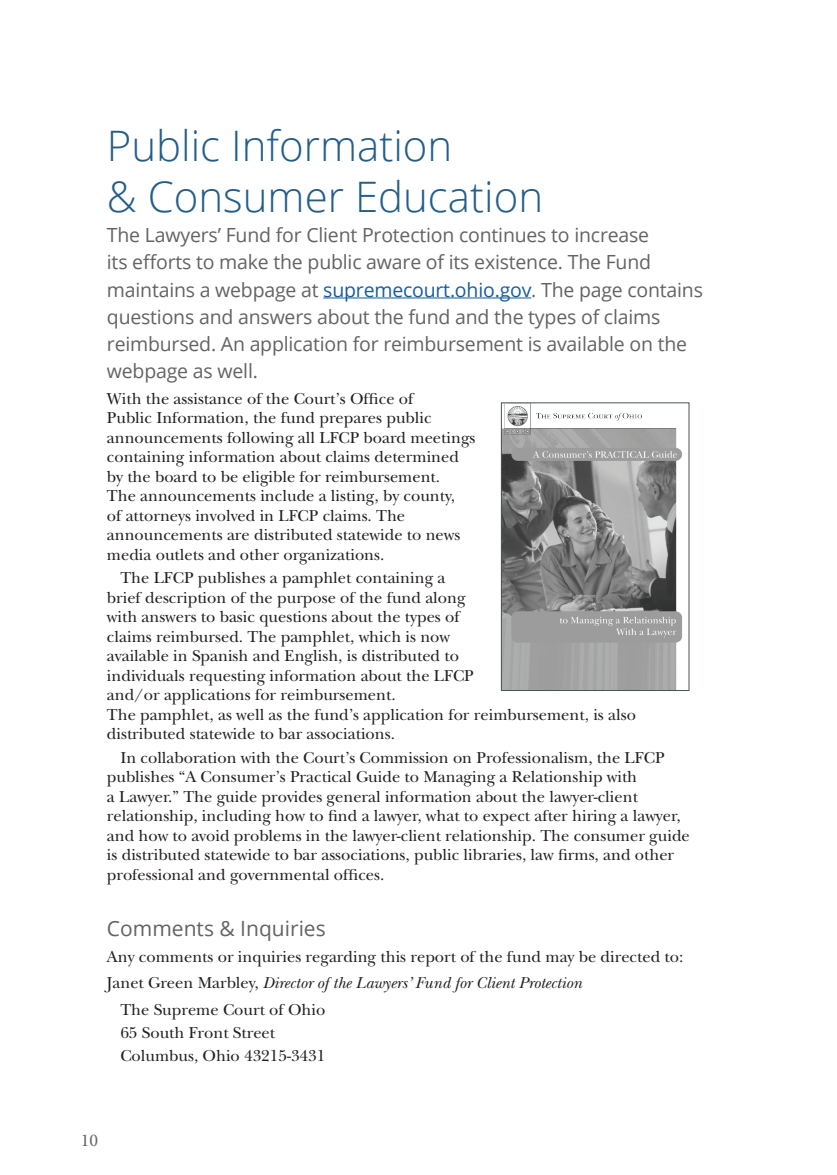
<style>
.page{position:relative;width:837px;height:1175px;background:#fff}
.page>*{position:absolute;margin:0;border:0;box-sizing:border-box;transform-origin:0 0}
.t1{font:300 42px/51px "Open Sans";color:#235d89}
.t2{font:21px "Open Sans";color:#636366}
.t3{font:19.5px/27px "Open Sans";letter-spacing:-.01em;color:#636366}
.t4{font:18px "Minion Pro";color:#636366}
.t5{font:16.5px/19.5px "New Baskerville Std";color:#231f20}
.t6{font:italic 16.5px "New Baskerville Std";color:#231f20}
.s1{color:#175d9e}
.s2{font-style:normal}
</style>
<div class="page">
<hr style="left:323px;top:297px;width:208px;height:1px;background:#175d9e">
<img style="left:503px;top:405px;width:179px;height:283px">
<div style="left:501px;top:403px;width:188px;height:287px;border:1px solid #495456"></div>
<h1 class="t1" style="left:107px;top:119px;width:438px">Public Information<br>&amp; Consumer Education</h1>
<p class="t3" style="left:107px;top:221px;width:598px">The Lawyers’ Fund for Client Protection continues to increase<br>its efforts to make the public aware of its existence. The Fund maintains a webpage at <span class="s1">supremecourt.ohio.gov</span>. The page contains questions and answers about the fund and the types of claims reimbursed. An application for reimbursement is available on the webpage as well.</p>
<p class="t5" style="left:107px;top:389px;width:370px">With the assistance of the Court’s Office of<br>Public Information, the fund prepares public announcements following all LFCP board meetings containing information about claims determined by the board to be eligible for reimbursement.<br>The announcements include a listing, by county,<br>of attorneys involved in LFCP claims. The announcements are distributed statewide to news media outlets and other organizations.</p>
<p class="t5" style="left:107px;top:568px;width:530px;text-indent:13px">The LFCP publishes a pamphlet containing a<br>brief description of the purpose of the fund along<br>with answers to basic questions about the types of<br>claims reimbursed. The pamphlet, which is now<br>available in Spanish and English, is distributed to<br>individuals requesting information about the LFCP<br>and/or applications for reimbursement.<br>The pamphlet, as well as the fund’s application for reimbursement, is also distributed statewide to bar associations.</p>
<p class="t5" style="left:107px;top:747px;width:584px;text-indent:13px">In collaboration with the Court’s Commission on Professionalism, the LFCP publishes “A Consumer’s Practical Guide to Managing a Relationship with<br>a Lawyer.” The guide provides general information about the lawyer-client relationship, including how to find a lawyer, what to expect after hiring a lawyer, and how to avoid problems in the lawyer-client relationship. The consumer guide is distributed statewide to bar associations, public libraries, law firms, and other professional and governmental offices.</p>
<p class="t2" style="left:107px;top:913px;width:220px">Comments &amp; Inquiries</p>
<p class="t5" style="left:107px;top:947px;width:578px">Any comments or inquiries regarding this report of the fund may be directed to:</p>
<p class="t6" style="left:107px;top:973px;width:477px"><span class="s2">Janet Green Marbley,</span> Director of the Lawyers’ Fund for Client Protection</p>
<p class="t5" style="left:120px;top:999px;width:206px">The Supreme Court of Ohio</p>
<p class="t5" style="left:120px;top:1021px;width:206px;line-height:23.2px">65 South Front Street<br>Columbus, Ohio 43215-3431</p>
<p class="t4" style="left:81px;top:1128px;width:19px">10</p>
</div>
